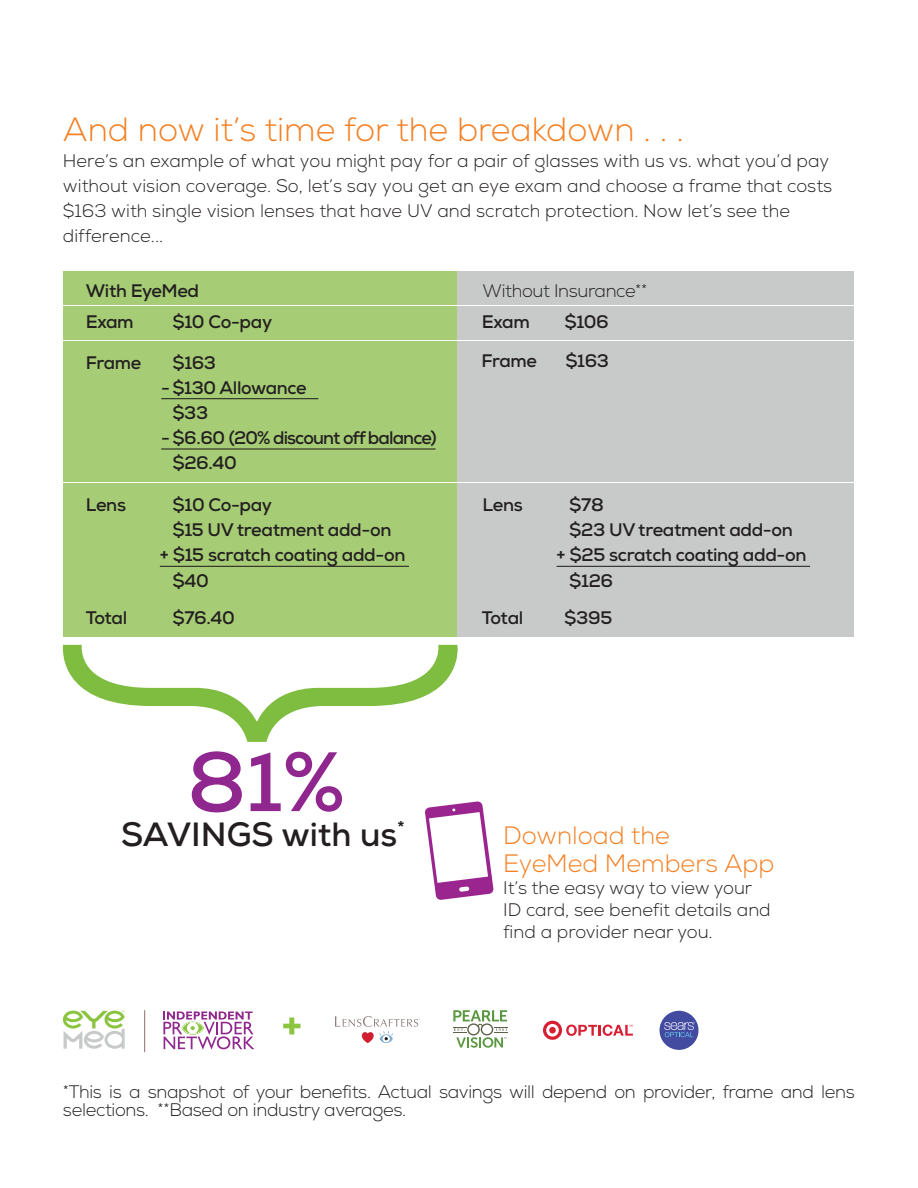
<style>
.page{position:relative;width:918px;height:1188px;background:#fff}
.page>*{position:absolute;margin:0;border:0;box-sizing:border-box;transform-origin:0 0}
.t1{font:700 83.85px "Nexa";color:#90278e}
.t2{font:300 33.6px "Nexa";color:#f58023}
.t3{font:700 33.6px "Nexa";color:#231f20}
.t4{font:300 25.2px/27.9px "Nexa";color:#f58023}
.t5{font:300 18.15px/25.2px "Nexa";color:#231f20}
.t6{font:700 18.15px/31.7px "Nexa";letter-spacing:-.02em;color:#231f20}
.t7{font:300 18.15px/18.1px "Nexa";letter-spacing:-.02em;color:#231f20}
.t8{font:700 18.15px/25.2px "Nexa";letter-spacing:-.05em;color:#231f20}
</style>
<div class="page">
<svg style="left:425px;top:801px;width:69px;height:99px"></svg>
<svg style="left:63px;top:1011px;width:62px;height:38px"></svg>
<hr style="left:144px;top:1010px;width:1px;height:42px;background:#8f706e">
<svg style="left:543px;top:1021px;width:90px;height:19px"></svg>
<svg style="left:453px;top:1010px;width:54px;height:38px"></svg>
<svg style="left:283px;top:1018px;width:17px;height:17px"></svg>
<svg style="left:163px;top:1012px;width:91px;height:37px"></svg>
<div style="left:660px;top:1011px;width:39px;height:39px;background:#424b9f;border-radius:50%"></div>
<svg style="left:660px;top:1020px;width:35px;height:17px"></svg>
<svg style="left:335px;top:1016px;width:85px;height:27px"></svg>
<svg style="left:63px;top:645px;width:395px;height:97px"></svg>
<div style="left:63px;top:272px;width:396px;height:33px;background:#a6cd75"></div>
<div style="left:63px;top:604px;width:396px;height:33px;background:#a6cd75"></div>
<div style="left:63px;top:307px;width:396px;height:33px;background:#a6cd75"></div>
<div style="left:458px;top:272px;width:396px;height:33px;background:#c8caca"></div>
<div style="left:458px;top:604px;width:396px;height:33px;background:#c8caca"></div>
<div style="left:458px;top:307px;width:396px;height:33px;background:#c8caca"></div>
<div style="left:63px;top:342px;width:396px;height:140px;background:#a6cd75"></div>
<div style="left:458px;top:342px;width:396px;height:140px;background:#c8caca"></div>
<div style="left:63px;top:483px;width:396px;height:119px;background:#a6cd75"></div>
<div style="left:458px;top:483px;width:396px;height:119px;background:#c8caca"></div>
<hr style="left:161px;top:398px;width:157px;height:1px;background:#231f20">
<hr style="left:161px;top:448px;width:275px;height:2px;background:#231f20">
<hr style="left:160px;top:566px;width:249px;height:1px;background:#231f20">
<hr style="left:557px;top:566px;width:253px;height:1px;background:#231f20">
<h2 class="t2" style="left:63px;top:110px;width:622px">And now it’s time for the breakdown . . .</h2>
<p class="t5" style="left:63px;top:148px;width:771px">Here’s an example of what you might pay for a pair of glasses with us vs. what you’d pay without vision coverage. So, let’s say you get an eye exam and choose a frame that costs $163 with single vision lenses that have UV and scratch protection. Now let’s see the difference...</p>
<p class="t6" style="left:86px;top:274px;width:115px">With EyeMed<br>Exam</p>
<p class="t6" style="left:172px;top:306px;width:101px">$10 Co-pay</p>
<p class="t6" style="left:86px;top:347px;width:57px">Frame</p>
<p class="t6" style="left:172px;top:347px;width:45px">$163</p>
<p class="t6" style="left:161px;top:372px;width:147px">-$130 Allowance</p>
<p class="t6" style="left:172px;top:397px;width:37px">$33</p>
<p class="t8" style="left:172px;top:425px;width:266px;text-indent:-11px">- $6.60 (20% discount off balance) $26.40</p>
<p class="t6" style="left:86px;top:489px;width:42px">Lens</p>
<p class="t6" style="left:172px;top:489px;width:101px">$10 Co-pay</p>
<p class="t6" style="left:172px;top:514px;width:221px">$15 UV treatment add-on</p>
<p class="t6" style="left:160px;top:539px;width:247px">+ $15 scratch coating add-on</p>
<p class="t6" style="left:172px;top:564px;width:38px">$40</p>
<p class="t7" style="left:483px;top:282px;width:166px">Without Insurance**</p>
<p class="t6" style="left:482px;top:306px;width:49px">Exam</p>
<p class="t6" style="left:564px;top:306px;width:46px">$106</p>
<p class="t6" style="left:482px;top:345px;width:57px">Frame</p>
<p class="t6" style="left:565px;top:345px;width:45px">$163</p>
<p class="t6" style="left:483px;top:489px;width:42px">Lens</p>
<p class="t6" style="left:569px;top:489px;width:36px">$78</p>
<p class="t6" style="left:569px;top:514px;width:225px">$23 UV treatment add-on</p>
<p class="t6" style="left:557px;top:539px;width:252px">+ $25 scratch coating add-on</p>
<p class="t6" style="left:569px;top:564px;width:46px">$126</p>
<p class="t6" style="left:86px;top:602px;width:43px">Total</p>
<p class="t6" style="left:172px;top:602px;width:64px">$76.40</p>
<p class="t6" style="left:482px;top:602px;width:43px">Total</p>
<p class="t6" style="left:564px;top:602px;width:50px">$395</p>
<h1 class="t1" style="left:187px;top:728px;width:159px">81%</h1>
<h2 class="t3" style="left:121px;top:813px;width:285px">SAVINGS with us<sup>*</sup></h2>
<h3 class="t4" style="left:503px;top:822px;width:273px">Download the<br>EyeMed Members App</h3>
<p class="t5" style="left:503px;top:877px;width:269px;line-height:21.8px">It’s the easy way to view your<br>ID card, see benefit details and find a provider near you.</p>
<p class="t7" style="left:63px;top:1083px;width:794px">*This is a snapshot of your benefits. Actual savings will depend on provider, frame and lens selections. **Based on industry averages.</p>
</div>
